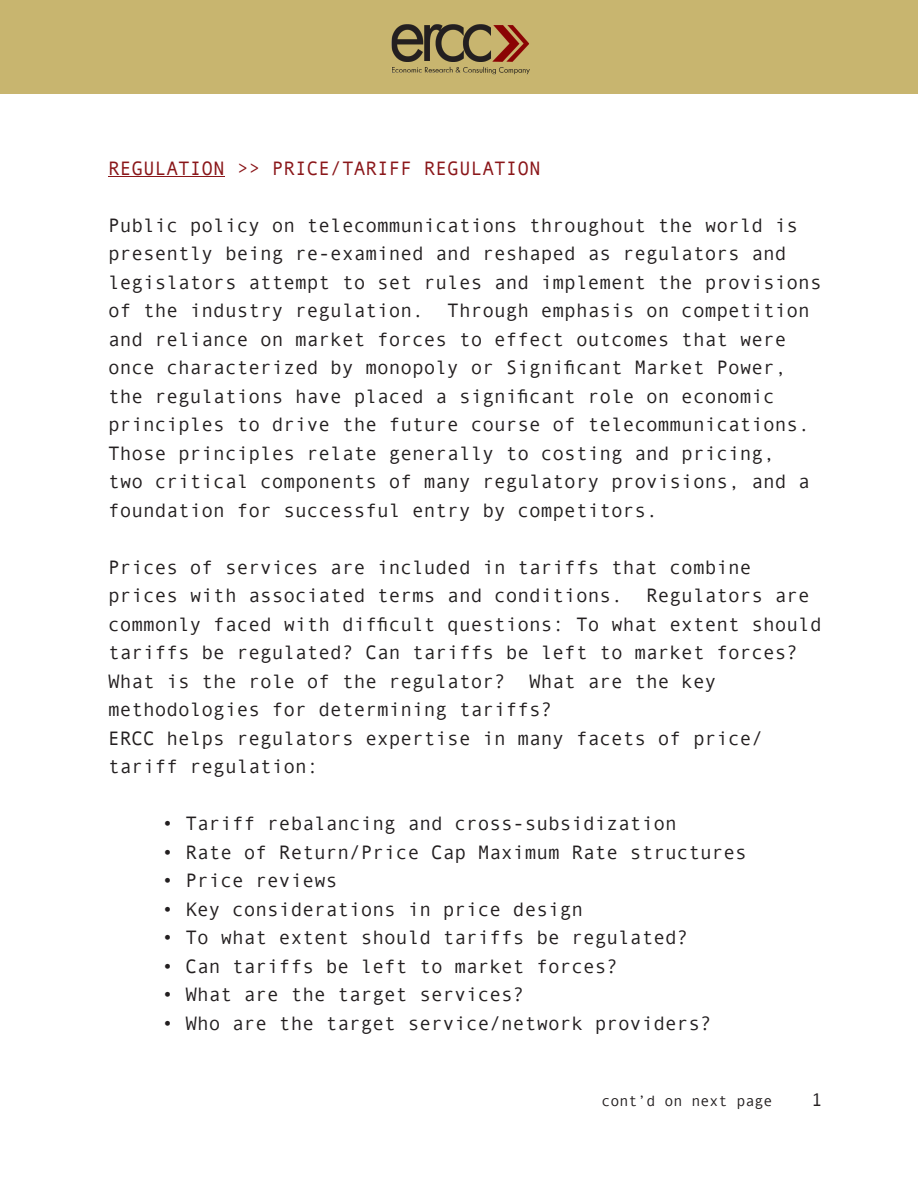
<style>
.page{position:relative;width:918px;height:1188px;background:#fff}
.page>*{position:absolute;margin:0;border:0;box-sizing:border-box;transform-origin:0 0}
.t1{font:19.5px/28.5px "Andale Mono";color:#231f20}
.t2{font:19.5px "Andale Mono";color:#8a1619}
.t3{font:18px "Andale Mono";color:#231f20}
.t4{font:15px "Andale Mono";color:#231f20}
</style>
<div class="page">
<hr style="left:108px;top:176px;width:117px;height:1px;background:#8a1619">
<div style="left:0;top:0;width:918px;height:93px;background:#c8b56f"></div>
<img style="left:391px;top:24px;width:139px;height:51px">
<p class="t2" style="left:108px;top:155px;width:434px">REGULATION &gt;&gt; PRICE/TARIFF REGULATION</p>
<p class="t1" style="left:108px;top:210px;width:715px">Public policy on telecommunications throughout the world is presently being re-examined and reshaped as regulators and legislators attempt to set rules and implement the provisions of the industry regulation. Through emphasis on competition and reliance on market forces to effect outcomes that were once characterized by monopoly or Significant Market Power, the regulations have placed a significant role on economic principles to drive the future course of telecommunications.<br>Those principles relate generally to costing and pricing,<br>two critical components of many regulatory provisions, and a foundation for successful entry by competitors.</p>
<p class="t1" style="left:108px;top:552px;width:645px">Prices of services are included in tariffs that combine</p>
<p class="t1" style="left:108px;top:580px;width:715px">prices with associated terms and conditions. Regulators are commonly faced with difficult questions: To what extent should tariffs be regulated? Can tariffs be left to market forces?<br>What is the role of the regulator? What are the key</p>
<p class="t1" style="left:108px;top:694px;width:446px">methodologies for determining tariffs?</p>
<p class="t1" style="left:108px;top:723px;width:657px">ERCC helps regulators expertise in many facets of price/</p>
<p class="t1" style="left:108px;top:751px;width:212px">tariff regulation:</p>
<p class="t1" style="left:162px;top:808px;width:516px">• Tariff rebalancing and cross-subsidization</p>
<p class="t1" style="left:162px;top:837px;width:587px">• Rate of Return/Price Cap Maximum Rate structures</p>
<p class="t1" style="left:162px;top:865px;width:177px">• Price reviews</p>
<p class="t1" style="left:162px;top:894px;width:423px">• Key considerations in price design</p>
<p class="t1" style="left:162px;top:922px;width:528px">• To what extent should tariffs be regulated?</p>
<p class="t1" style="left:162px;top:951px;width:458px">• Can tariffs be left to market forces?</p>
<p class="t1" style="left:162px;top:979px;width:364px">• What are the target services?</p>
<p class="t1" style="left:162px;top:1008px;width:551px">• Who are the target service/network providers?</p>
<p class="t4" style="left:601px;top:1091px;width:172px">cont’d on next page</p>
<p class="t3" style="left:811px;top:1088px;width:12px">1</p>
</div>
